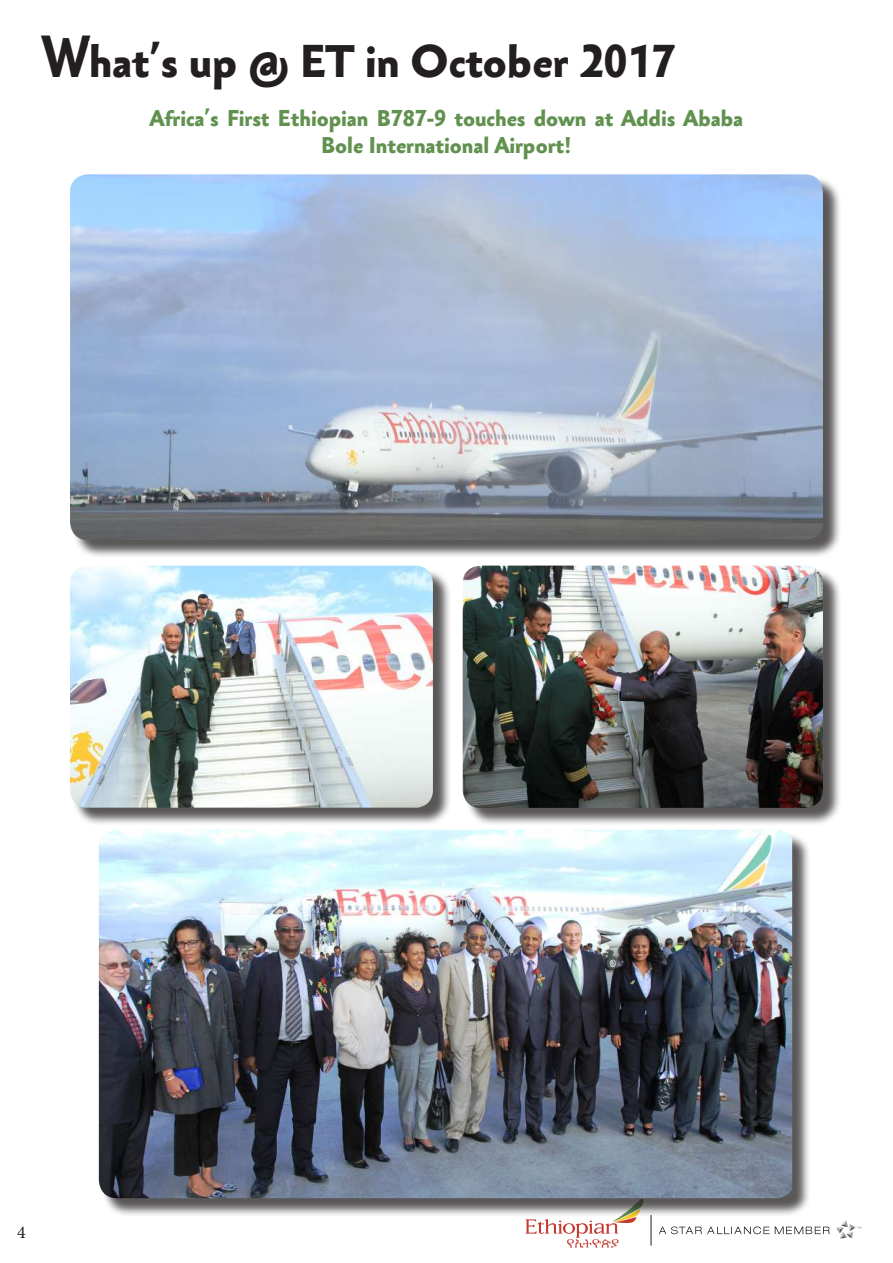
<style>
.page{position:relative;width:893px;height:1263px;background:#fff}
.page>*{position:absolute;margin:0;border:0;box-sizing:border-box;transform-origin:0 0}
.t1{font:700 42px "Sebastian Medium UCF";color:#231f20}
.t2{font:700 21px/27px "Sebastian Medium UCF";color:#61914f;text-align:center}
.t3{font:18px "Minion Pro";color:#231f20}
.s1{font-size:54.6px}
</style>
<div class="page">
<hr style="left:651px;top:1215px;width:1px;height:30px;background:#1f1e1e">
<svg style="left:836px;top:1220px;width:25px;height:18px"></svg>
<svg style="left:659px;top:1226px;width:110px;height:8px"></svg>
<svg style="left:775px;top:1226px;width:55px;height:8px"></svg>
<svg style="left:525px;top:1217px;width:112px;height:30px"></svg>
<div style="left:72px;top:568px;width:379px;height:258px;background:#231f20;opacity:.75"></div>
<img style="left:70px;top:566px;width:363px;height:242px">
<div style="left:465px;top:568px;width:377px;height:258px;background:#231f20;opacity:.75"></div>
<img style="left:463px;top:566px;width:360px;height:242px">
<div style="left:101px;top:832px;width:710px;height:385px;background:#231f20;opacity:.75"></div>
<img style="left:99px;top:830px;width:693px;height:368px">
<div style="left:72px;top:177px;width:769px;height:382px;background:#231f20;opacity:.75"></div>
<img style="left:70px;top:174px;width:753px;height:366px">
<h1 class="t1" style="left:43px;top:34px;width:634px"><span class="s1">W</span>hat’s up @ ET in October 2017</h1>
<p class="t2" style="left:150px;top:105px;width:595px">Africa’s First Ethiopian B787-9 touches down at Addis Ababa<br>Bole International Airport!</p>
<p class="t3" style="left:17px;top:1220px;width:10px">4</p>
</div>
